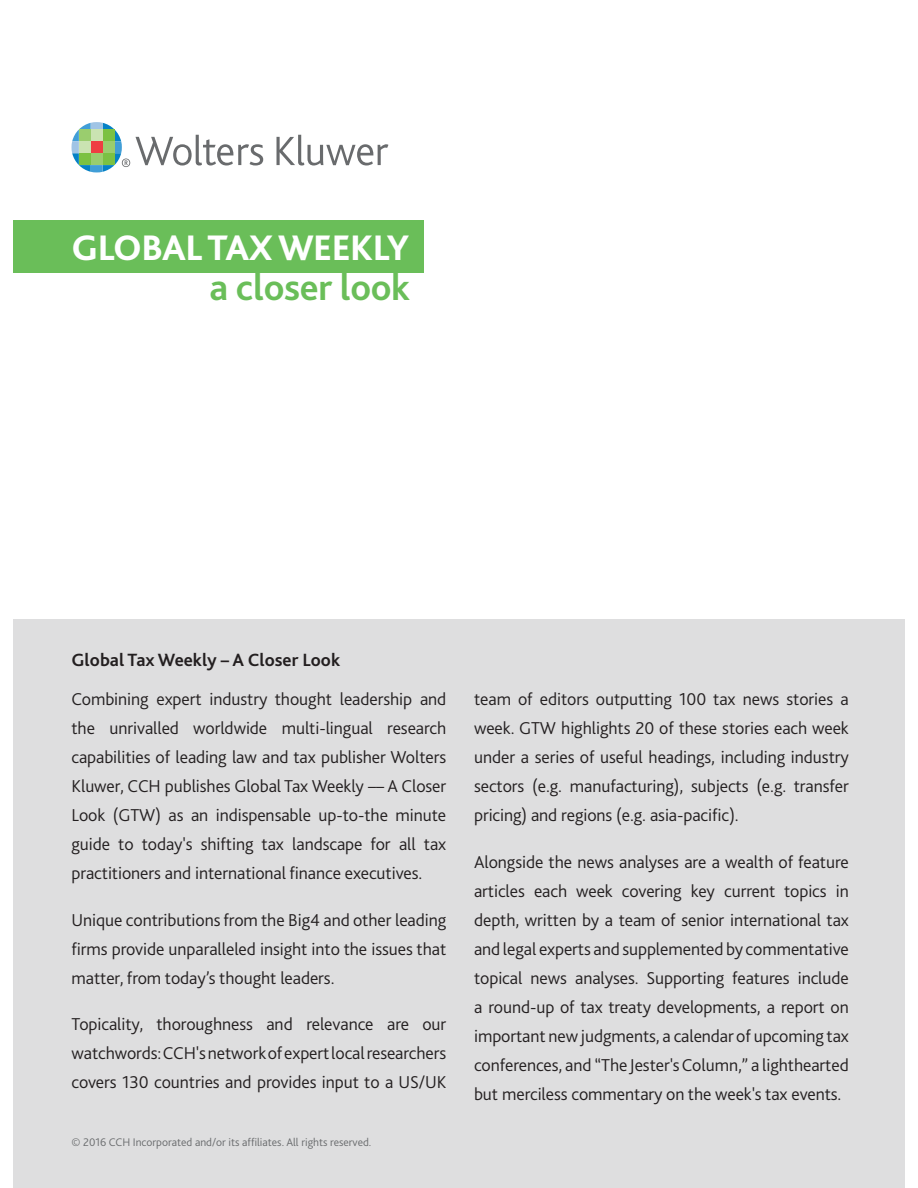
<style>
.page{position:relative;width:918px;height:1188px;background:#fff}
.page>*{position:absolute;margin:0;border:0;box-sizing:border-box;transform-origin:0 0}
.t1{font:700 38.25px "Bliss 2";letter-spacing:-.01em;color:#6abe59}
.t2{font:800 37.2px "Bliss 2";letter-spacing:-.015em;color:#fff}
.t3{font:700 18.6px "Bliss 2";color:#231f20}
.t4{font:300 18px/29px "Bliss 2";letter-spacing:-.005em;color:#231f20;text-align:justify}
.t5{font:300 11.55px "Bliss 2";color:#696b6d}
</style>
<div class="page">
<div style="left:14px;top:620px;width:891px;height:568px;background:#dededf"></div>
<div style="left:14px;top:220px;width:410px;height:53px;background:#6abe59"></div>
<svg style="left:136px;top:135px;width:127px;height:31px"></svg>
<svg style="left:277px;top:135px;width:111px;height:31px"></svg>
<svg style="left:72px;top:122px;width:58px;height:50px"></svg>
<h2 class="t2" style="left:72px;top:225px;width:339px">GLOBAL TAX WEEKLY</h2>
<h1 class="t1" style="left:210px;top:272px;width:202px">a closer look</h1>
<p class="t3" style="left:72px;top:653px;width:270px">Global Tax Weekly – A Closer Look</p>
<p class="t4" style="left:72px;top:687px;width:376px">Combining expert industry thought leadership and the unrivalled worldwide multi-lingual research capabilities of leading law and tax publisher Wolters Kluwer, CCH publishes Global Tax Weekly –– A Closer Look (GTW) as an indispensable up-to-the minute guide to today's shifting tax landscape for all tax practitioners and international finance executives.</p>
<p class="t4" style="left:72px;top:907px;width:376px">Unique contributions from the Big4 and other leading firms provide unparalleled insight into the issues that matter, from today’s thought leaders.</p>
<p class="t4" style="left:72px;top:1011px;width:376px">Topicality, thoroughness and relevance are our watchwords: CCH's network of expert local researchers covers 130 countries and provides input to a US/UK</p>
<p class="t5" style="left:72px;top:1138px;width:301px">© 2016 CCH Incorporated and/or its affiliates. All rights reserved.</p>
<p class="t4" style="left:474px;top:687px;width:376px">team of editors outputting 100 tax news stories a week. GTW highlights 20 of these stories each week under a series of useful headings, including industry sectors (e.g. manufacturing), subjects (e.g. transfer pricing) and regions (e.g. asia-pacific).</p>
<p class="t4" style="left:474px;top:849px;width:376px">Alongside the news analyses are a wealth of feature articles each week covering key current topics in depth, written by a team of senior international tax and legal experts and supplemented by commentative topical news analyses. Supporting features include a round-up of tax treaty developments, a report on important new judgments, a calendar of upcoming tax conferences, and “The Jester's Column,” a lighthearted but merciless commentary on the week's tax events.</p>
</div>
